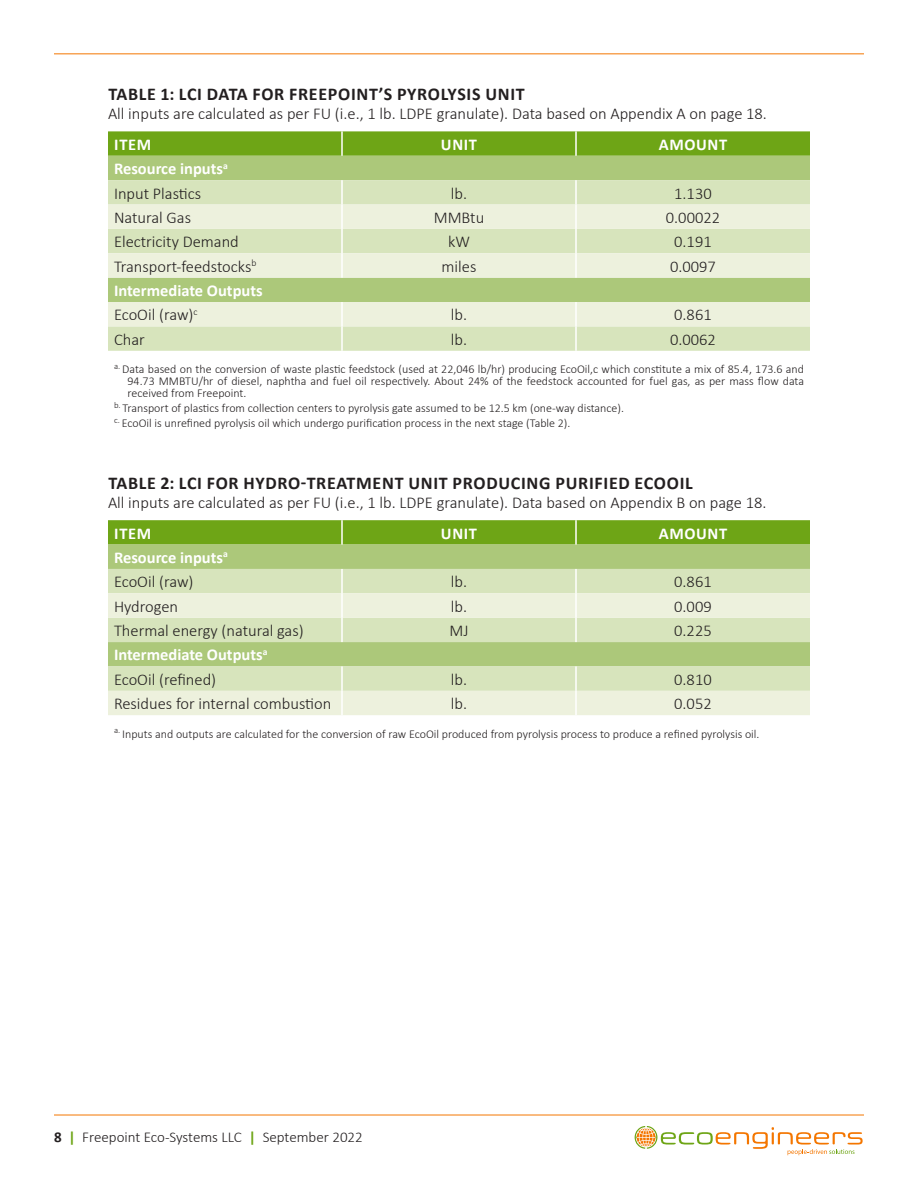
<style>
.page{position:relative;width:918px;height:1188px;background:#fff}
.page>*{position:absolute;margin:0;border:0;box-sizing:border-box;transform-origin:0 0}
.Table_heading{font:700 18px "Calibri";letter-spacing:.04em;color:#231f20}
.Body{font:300 16.5px "Calibri";color:#231f20}
.table_body{font:300 16.5px "Calibri";color:#231f20}
.Body-2{font:700 16.5px "Calibri";color:#fff}
.t1{font:300 15px "Calibri";color:#231f20}
.t2{font:300 12px/12px "Calibri";color:#231f20;text-align:justify}
.s1{font-weight:700}
.s2{font-weight:700;color:#6ea516}
</style>
<div class="page">
<svg style="left:635px;top:1126px;width:228px;height:29px"></svg>
<hr style="left:54px;top:1115px;width:810px;height:1px;background:#f47600">
<hr style="left:54px;top:53px;width:810px;height:1px;background:#f47600">
<svg style="left:108px;top:131px;width:702px;height:25px;background:#71a71c"></svg>
<div style="left:108px;top:156px;width:702px;height:24px;background:#acc87a"></div>
<div style="left:108px;top:180px;width:702px;height:171px;background:#d7e4bc"></div>
<svg style="left:108px;top:205px;width:702px;height:121px;background:#dbe6c2"></svg>
<hr style="left:341px;top:131px;width:2px;height:25px;background:#fff">
<hr style="left:575px;top:131px;width:2px;height:25px;background:#fff">
<hr style="left:341px;top:180px;width:2px;height:25px;background:#fff">
<hr style="left:575px;top:180px;width:2px;height:25px;background:#fff">
<hr style="left:341px;top:205px;width:2px;height:24px;background:#fff">
<hr style="left:575px;top:205px;width:2px;height:24px;background:#fff">
<hr style="left:341px;top:229px;width:2px;height:24px;background:#fff">
<hr style="left:575px;top:229px;width:2px;height:24px;background:#fff">
<hr style="left:341px;top:253px;width:2px;height:25px;background:#fff">
<hr style="left:575px;top:253px;width:2px;height:25px;background:#fff">
<hr style="left:341px;top:302px;width:2px;height:24px;background:#fff">
<hr style="left:575px;top:302px;width:2px;height:24px;background:#fff">
<hr style="left:341px;top:326px;width:2px;height:25px;background:#fff">
<hr style="left:575px;top:326px;width:2px;height:25px;background:#fff">
<svg style="left:108px;top:520px;width:702px;height:25px;background:#71a71b"></svg>
<div style="left:108px;top:545px;width:702px;height:24px;background:#acc87a"></div>
<div style="left:108px;top:569px;width:702px;height:24px;background:#d7e4bc"></div>
<svg style="left:108px;top:593px;width:702px;height:122px;background:#d7e3bc"></svg>
<hr style="left:341px;top:520px;width:2px;height:25px;background:#fff">
<hr style="left:575px;top:520px;width:2px;height:25px;background:#fff">
<hr style="left:341px;top:569px;width:2px;height:24px;background:#fff">
<hr style="left:575px;top:569px;width:2px;height:24px;background:#fff">
<hr style="left:341px;top:593px;width:2px;height:25px;background:#fff">
<hr style="left:575px;top:593px;width:2px;height:25px;background:#fff">
<hr style="left:341px;top:618px;width:2px;height:24px;background:#fff">
<hr style="left:575px;top:618px;width:2px;height:24px;background:#fff">
<hr style="left:341px;top:666px;width:2px;height:25px;background:#fff">
<hr style="left:575px;top:666px;width:2px;height:25px;background:#fff">
<hr style="left:341px;top:691px;width:2px;height:24px;background:#fff">
<hr style="left:575px;top:691px;width:2px;height:24px;background:#fff">
<p class="Table_heading" style="left:108px;top:81px;width:418px">TABLE 1: LCI DATA FOR FREEPOINT’S PYROLYSIS UNIT</p>
<p class="table_body" style="left:108px;top:104px;width:660px">All inputs are calculated as per FU (i.e., 1 lb. LDPE granulate). Data based on Appendix A on page 18.</p>
<p class="Body-2" style="left:114px;top:133px;width:38px">ITEM</p>
<p class="Body-2" style="left:441px;top:133px;width:38px">UNIT</p>
<p class="Body-2" style="left:659px;top:133px;width:70px">AMOUNT</p>
<p class="Body-2" style="left:114px;top:157px;width:115px">Resource inputs<sup>a</sup></p>
<p class="Body" style="left:114px;top:183px;width:89px">Input Plastics</p>
<p class="Body" style="left:451px;top:183px;width:18px">lb.</p>
<p class="Body" style="left:674px;top:183px;width:39px">1.130</p>
<p class="Body" style="left:114px;top:207px;width:79px">Natural Gas</p>
<p class="Body" style="left:434px;top:207px;width:52px">MMBtu</p>
<p class="Body" style="left:666px;top:207px;width:56px">0.00022</p>
<p class="Body" style="left:114px;top:232px;width:126px">Electricity Demand</p>
<p class="Body" style="left:448px;top:232px;width:23px">kW</p>
<p class="Body" style="left:674px;top:232px;width:39px">0.191</p>
<p class="Body" style="left:114px;top:256px;width:144px">Transport-feedstocks<sup>b</sup></p>
<p class="Body" style="left:442px;top:256px;width:36px">miles</p>
<p class="Body" style="left:670px;top:256px;width:47px">0.0097</p>
<p class="Body-2" style="left:114px;top:279px;width:150px">Intermediate Outputs</p>
<p class="Body" style="left:114px;top:305px;width:85px">EcoOil (raw)<sup>c</sup></p>
<p class="Body" style="left:451px;top:305px;width:18px">lb.</p>
<p class="Body" style="left:674px;top:305px;width:39px">0.861</p>
<p class="Body" style="left:114px;top:329px;width:32px">Char</p>
<p class="Body" style="left:451px;top:329px;width:18px">lb.</p>
<p class="Body" style="left:670px;top:329px;width:47px">0.0062</p>
<p class="t2" style="left:128px;top:363px;width:678px;text-indent:-14px"><sup>a.</sup> Data based on the conversion of waste plastic feedstock (used at 22,046 lb/hr) producing EcoOil,c which constitute a mix of 85.4, 173.6 and 94.73 MMBTU/hr of diesel, naphtha and fuel oil respectively. About 24% of the feedstock accounted for fuel gas, as per mass flow data received from Freepoint.</p>
<p class="t2" style="left:114px;top:402px;width:512px"><sup>b.</sup> Transport of plastics from collection centers to pyrolysis gate assumed to be 12.5 km (one-way distance).</p>
<p class="t2" style="left:114px;top:417px;width:458px"><sup>c.</sup> EcoOil is unrefined pyrolysis oil which undergo purification process in the next stage (Table 2).</p>
<p class="Table_heading" style="left:108px;top:470px;width:586px">TABLE 2: LCI FOR HYDRO-TREATMENT UNIT PRODUCING PURIFIED ECOOIL</p>
<p class="table_body" style="left:108px;top:492px;width:660px">All inputs are calculated as per FU (i.e., 1 lb. LDPE granulate). Data based on Appendix B on page 18.</p>
<p class="Body-2" style="left:114px;top:521px;width:38px">ITEM</p>
<p class="Body-2" style="left:441px;top:521px;width:38px">UNIT</p>
<p class="Body-2" style="left:659px;top:521px;width:70px">AMOUNT</p>
<p class="Body-2" style="left:114px;top:546px;width:115px">Resource inputs<sup>a</sup></p>
<p class="Body" style="left:114px;top:572px;width:81px">EcoOil (raw)</p>
<p class="Body" style="left:451px;top:572px;width:18px">lb.</p>
<p class="Body" style="left:674px;top:572px;width:39px">0.861</p>
<p class="Body" style="left:114px;top:596px;width:66px">Hydrogen</p>
<p class="Body" style="left:451px;top:596px;width:18px">lb.</p>
<p class="Body" style="left:674px;top:596px;width:39px">0.009</p>
<p class="Body" style="left:114px;top:620px;width:191px">Thermal energy (natural gas)</p>
<p class="Body" style="left:449px;top:620px;width:21px">MJ</p>
<p class="Body" style="left:674px;top:620px;width:39px">0.225</p>
<p class="Body-2" style="left:114px;top:643px;width:155px">Intermediate Outputs<sup>a</sup></p>
<p class="Body" style="left:114px;top:669px;width:104px">EcoOil (refined)</p>
<p class="Body" style="left:451px;top:669px;width:18px">lb.</p>
<p class="Body" style="left:674px;top:669px;width:39px">0.810</p>
<p class="Body" style="left:114px;top:693px;width:219px">Residues for internal combustion</p>
<p class="Body" style="left:451px;top:693px;width:18px">lb.</p>
<p class="Body" style="left:674px;top:693px;width:39px">0.052</p>
<p class="t2" style="left:114px;top:728px;width:647px"><sup>a.</sup> Inputs and outputs are calculated for the conversion of raw EcoOil produced from pyrolysis process to produce a refined pyrolysis oil.</p>
<p class="t1" style="left:54px;top:1128px;width:310px"><span class="s1">8</span> <span class="s2">|</span> Freepoint Eco-Systems LLC <span class="s2">|</span> September 2022</p>
</div>
